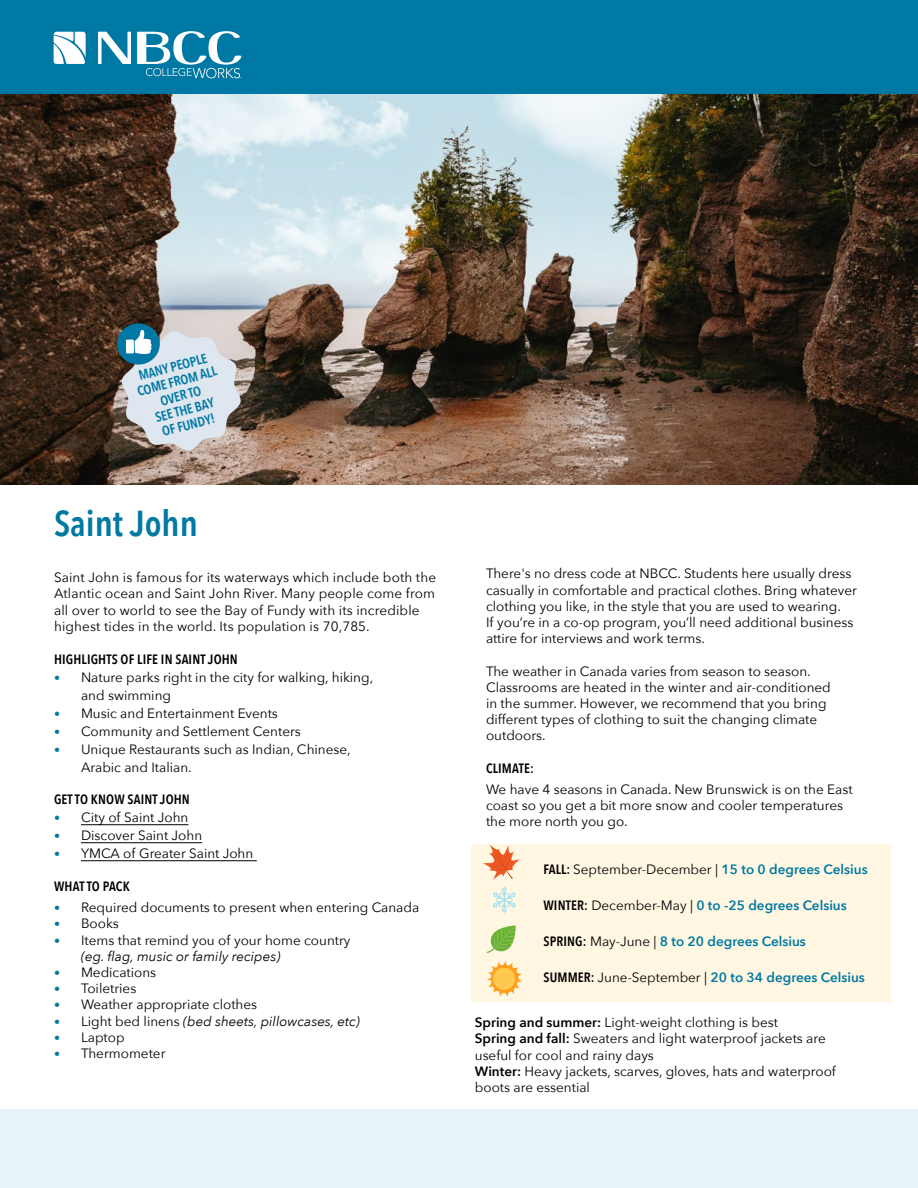
<style>
.page{position:relative;width:918px;height:1188px;background:#fff}
.page>*{position:absolute;margin:0;border:0;box-sizing:border-box;transform-origin:0 0}
.t1{font:600 36px "Avenir Next Condensed";color:#0079a3}
.t2{font:13.5px/16.2px "Avenir Next";color:#000}
.t3{font:600 13.5px "Avenir Next";color:#0079a3}
.t4{font:600 13.5px "Avenir Next Condensed";letter-spacing:.01em;color:#000}
.t5{font:600 13.5px/15px "Avenir Next Condensed";color:#0079a3;text-align:center}
.t6{font:italic 13.5px "Avenir Next";color:#000}
.s1{font-size:12px;color:#0078a3}
.s2{font-style:italic}
.s3{font-style:normal;font-size:12px;color:#0078a3}
.s4{font-style:normal}
.s5{font-family:"Avenir Next Condensed";font-weight:600}
.s6{font-weight:600;color:#0079a3}
.s7{font-family:"Avenir Next Condensed";color:#000}
.s8{font-weight:400;color:#000}
.s9{font-weight:600}
</style>
<div class="page">
<div style="left:471px;top:844px;width:419px;height:158px;background:#fff7e2"></div>
<div style="left:0;top:1110px;width:918px;height:78px;background:#e7f5f8"></div>
<hr style="left:81px;top:824px;width:107px;height:1px;background:#000">
<hr style="left:81px;top:842px;width:121px;height:1px;background:#000">
<hr style="left:81px;top:860px;width:176px;height:1px;background:#000">
<img style="left:0;top:93px;width:918px;height:392px">
<div style="left:0;top:0;width:918px;height:93px;background:#0078a4"></div>
<svg style="left:483px;top:844px;width:37px;height:36px"></svg>
<svg style="left:487px;top:925px;width:29px;height:28px"></svg>
<svg style="left:486px;top:960px;width:37px;height:37px"></svg>
<div style="left:493px;top:968px;width:22px;height:22px;background:#ffc94f;border-radius:50%"></div>
<svg style="left:493px;top:887px;width:23px;height:26px"></svg>
<div style="left:117px;top:323px;width:43px;height:42px;background:#0078a3;border-radius:50%"></div>
<svg style="left:121px;top:330px;width:121px;height:121px;background:#c3cbd1"></svg>
<svg style="left:54px;top:32px;width:32px;height:32px"></svg>
<svg style="left:98px;top:32px;width:33px;height:32px"></svg>
<svg style="left:137px;top:31px;width:105px;height:47px"></svg>
<p class="t5" style="left:132px;top:370px;width:83px;rotate:-15deg">MANY PEOPLE<br>COME FROM ALL<br>OVER TO<br>SEE THE BAY<br>OF FUNDY!</p>
<h1 class="t1" style="left:54px;top:492px;width:145px">Saint John</h1>
<p class="t2" style="left:54px;top:568px;width:384px">Saint John is famous for its waterways which include both the Atlantic ocean and Saint John River. Many people come from all over to world to see the Bay of Fundy with its incredible highest tides in the world. Its population is 70,785.</p>
<p class="t4" style="left:54px;top:647px;width:185px">HIGHLIGHTS OF LIFE IN SAINT JOHN</p>
<p class="t2" style="left:81px;top:668px;width:294px;line-height:18px;text-indent:-27px"><span class="s1">•</span> Nature parks right in the city for walking, hiking, and swimming</p>
<p class="t2" style="left:54px;top:704px;width:225px"><span class="s1">•</span> Music and Entertainment Events</p>
<p class="t2" style="left:54px;top:722px;width:248px"><span class="s1">•</span> Community and Settlement Centers</p>
<p class="t2" style="left:81px;top:740px;width:271px;line-height:18px;text-indent:-27px"><span class="s1">•</span> Unique Restaurants such as Indian, Chinese,<br>Arabic and Italian.</p>
<p class="t4" style="left:54px;top:788px;width:137px">GET TO KNOW SAINT JOHN</p>
<p class="t2" style="left:54px;top:809px;width:136px"><span class="s1">•</span> City of Saint John</p>
<p class="t2" style="left:54px;top:827px;width:150px"><span class="s1">•</span> Discover Saint John</p>
<p class="t2" style="left:54px;top:845px;width:201px"><span class="s1">•</span> YMCA of Greater Saint John</p>
<p class="t4" style="left:54px;top:875px;width:77px">WHAT TO PACK</p>
<p class="t2" style="left:54px;top:899px;width:367px"><span class="s1">•</span> Required documents to present when entering Canada</p>
<p class="t2" style="left:54px;top:915px;width:66px"><span class="s1">•</span> Books</p>
<p class="t2" style="left:81px;top:931px;width:271px;text-indent:-27px"><span class="s1">•</span> Items that remind you of your home country <span class="s2">(eg. flag, music or family recipes)</span></p>
<p class="t2" style="left:54px;top:964px;width:104px"><span class="s1">•</span> Medications</p>
<p class="t2" style="left:54px;top:980px;width:84px"><span class="s1">•</span> Toiletries</p>
<p class="t2" style="left:54px;top:996px;width:205px"><span class="s1">•</span> Weather appropriate clothes</p>
<p class="t6" style="left:54px;top:1009px;width:308px"><span class="s3">•</span> <span class="s4">Light bed linens</span> (bed sheets, pillowcases, etc)</p>
<p class="t2" style="left:54px;top:1028px;width:72px"><span class="s1">•</span> Laptop</p>
<p class="t2" style="left:54px;top:1045px;width:113px"><span class="s1">•</span> Thermometer</p>
<p class="t2" style="left:486px;top:565px;width:372px">There's no dress code at NBCC. Students here usually dress casually in comfortable and practical clothes. Bring whatever clothing you like, in the style that you are used to wearing.<br>If you’re in a co-op program, you’ll need additional business attire for interviews and work terms.</p>
<p class="t2" style="left:486px;top:662px;width:346px">The weather in Canada varies from season to season.<br>Classrooms are heated in the winter and air-conditioned in the summer. However, we recommend that you bring different types of clothing to suit the changing climate outdoors.</p>
<p class="t4" style="left:486px;top:757px;width:49px">CLIMATE:</p>
<p class="t2" style="left:486px;top:781px;width:368px">We have 4 seasons in Canada. New Brunswick is on the East coast so you get a bit more snow and cooler temperatures the more north you go.</p>
<p class="t2" style="left:543px;top:861px;width:326px"><span class="s5">FALL:</span> September-December | <span class="s6">15 to 0 degrees Celsius</span></p>
<p class="t3" style="left:543px;top:894px;width:305px"><span class="s7">WINTER:</span> <span class="s8">December-May |</span> 0 to -25 degrees Celsius</p>
<p class="t3" style="left:543px;top:930px;width:264px"><span class="s7">SPRING:</span> <span class="s8">May-June |</span> 8 to 20 degrees Celsius</p>
<p class="t3" style="left:543px;top:966px;width:323px"><span class="s7">SUMMER:</span> <span class="s8">June-September |</span> 20 to 34 degrees Celsius</p>
<p class="t2" style="left:475px;top:1014px;width:363px"><span class="s9">Spring and summer:</span> Light-weight clothing is best<br><span class="s9">Spring and fall:</span> Sweaters and light waterproof jackets are useful for cool and rainy days<br><span class="s9">Winter:</span> Heavy jackets, scarves, gloves, hats and waterproof boots are essential</p>
</div>
